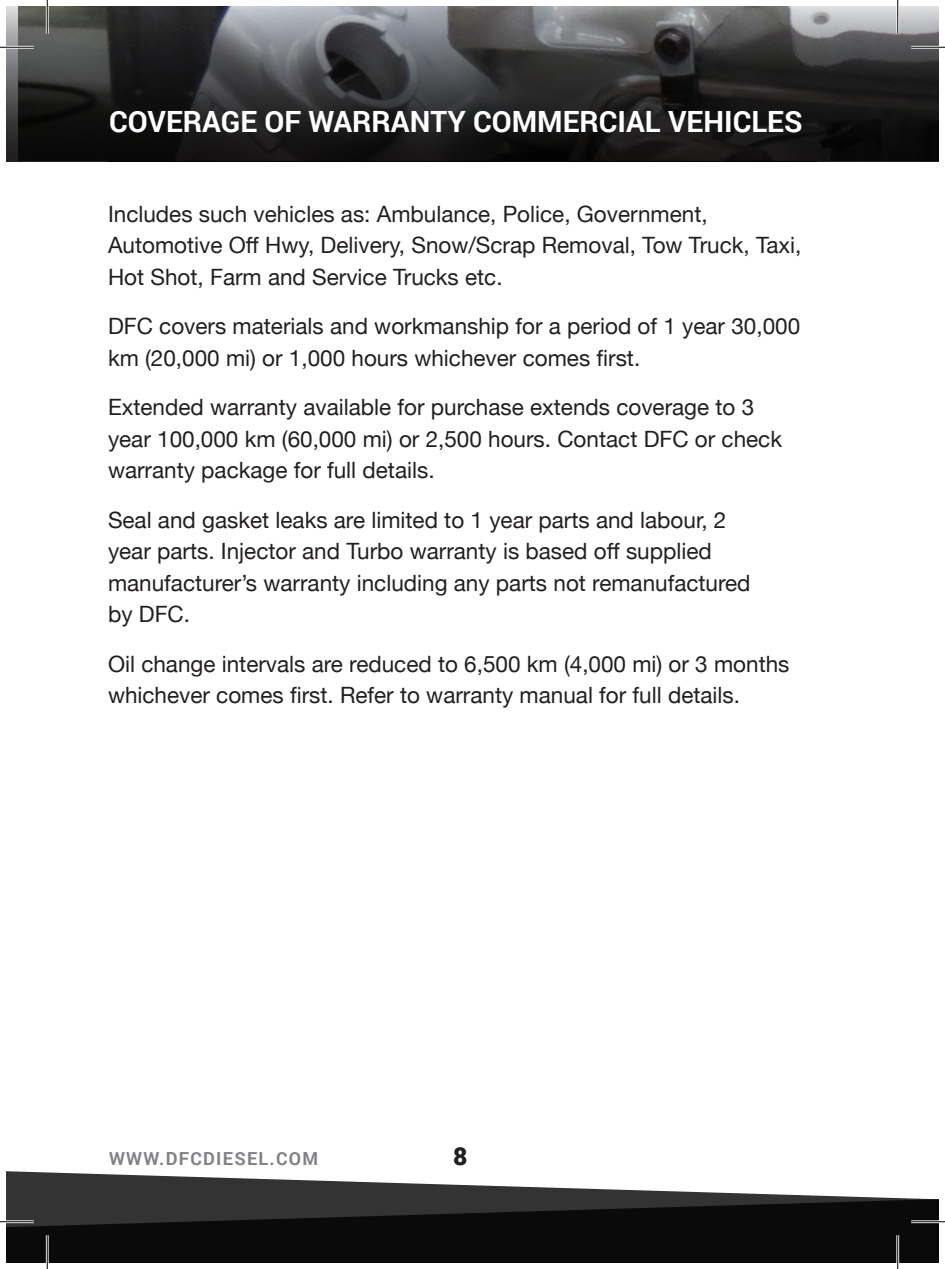
<style>
.page{position:relative;width:945px;height:1269px;background:#fff}
.page>*{position:absolute;margin:0;border:0;box-sizing:border-box;transform-origin:0 0}
.main_heading{font:700 29.25px "Roboto";color:#fff}
.t1{font:900 24.75px "Roboto";color:#231f20}
.body_copy{font:22.5px/31.5px "Helvetica Neue";color:#231f20}
.t2{font:700 18px "Roboto";letter-spacing:.07em;color:#808285}
</style>
<div class="page">
<svg style="left:7px;top:1171px;width:931px;height:91px;fill:#0a0a0a"></svg>
<svg style="left:7px;top:7px;width:931px;height:154px;background:#383839"></svg>
<hr style="left:0;top:46px;width:34px;height:3px;background:#fff">
<hr style="left:911px;top:46px;width:34px;height:3px;background:#fff">
<hr style="left:0;top:1220px;width:34px;height:3px;background:#fff">
<hr style="left:911px;top:1220px;width:34px;height:3px;background:#fff">
<hr style="left:46px;top:0;width:3px;height:34px;background:#fff">
<hr style="left:46px;top:1235px;width:3px;height:34px;background:#fff">
<hr style="left:896px;top:0;width:3px;height:34px;background:#fff">
<hr style="left:896px;top:1235px;width:3px;height:34px;background:#fff">
<hr style="left:0;top:47px;width:34px;height:1px;background:#000">
<hr style="left:911px;top:47px;width:34px;height:1px;background:#000">
<hr style="left:0;top:1221px;width:34px;height:1px;background:#000">
<hr style="left:911px;top:1221px;width:34px;height:1px;background:#000">
<hr style="left:47px;top:0;width:1px;height:34px;background:#000">
<hr style="left:47px;top:1235px;width:1px;height:34px;background:#000">
<hr style="left:897px;top:0;width:1px;height:34px;background:#000">
<hr style="left:897px;top:1235px;width:1px;height:34px;background:#000">
<p class="main_heading" style="left:109px;top:101px;width:695px">COVERAGE OF WARRANTY COMMERCIAL VEHICLES</p>
<p class="body_copy" style="left:108px;top:199px;width:695px">Includes such vehicles as: Ambulance, Police, Government,<br>Automotive Off Hwy, Delivery, Snow/Scrap Removal, Tow Truck, Taxi,<br>Hot Shot, Farm and Service Trucks etc.</p>
<p class="body_copy" style="left:108px;top:312px;width:694px">DFC covers materials and workmanship for a period of 1 year 30,000 km (20,000 mi) or 1,000 hours whichever comes first.</p>
<p class="body_copy" style="left:108px;top:393px;width:676px">Extended warranty available for purchase extends coverage to 3 year 100,000 km (60,000 mi) or 2,500 hours. Contact DFC or check warranty package for full details.</p>
<p class="body_copy" style="left:108px;top:505px;width:644px">Seal and gasket leaks are limited to 1 year parts and labour, 2 year parts. Injector and Turbo warranty is based off supplied manufacturer’s warranty including any parts not remanufactured by DFC.</p>
<p class="body_copy" style="left:108px;top:649px;width:683px">Oil change intervals are reduced to 6,500 km (4,000 mi) or 3 months whichever comes first. Refer to warranty manual for full details.</p>
<p class="t2" style="left:109px;top:1146px;width:211px">WWW.DFCDIESEL.COM</p>
<p class="t1" style="left:453px;top:1139px;width:16px">8</p>
</div>
